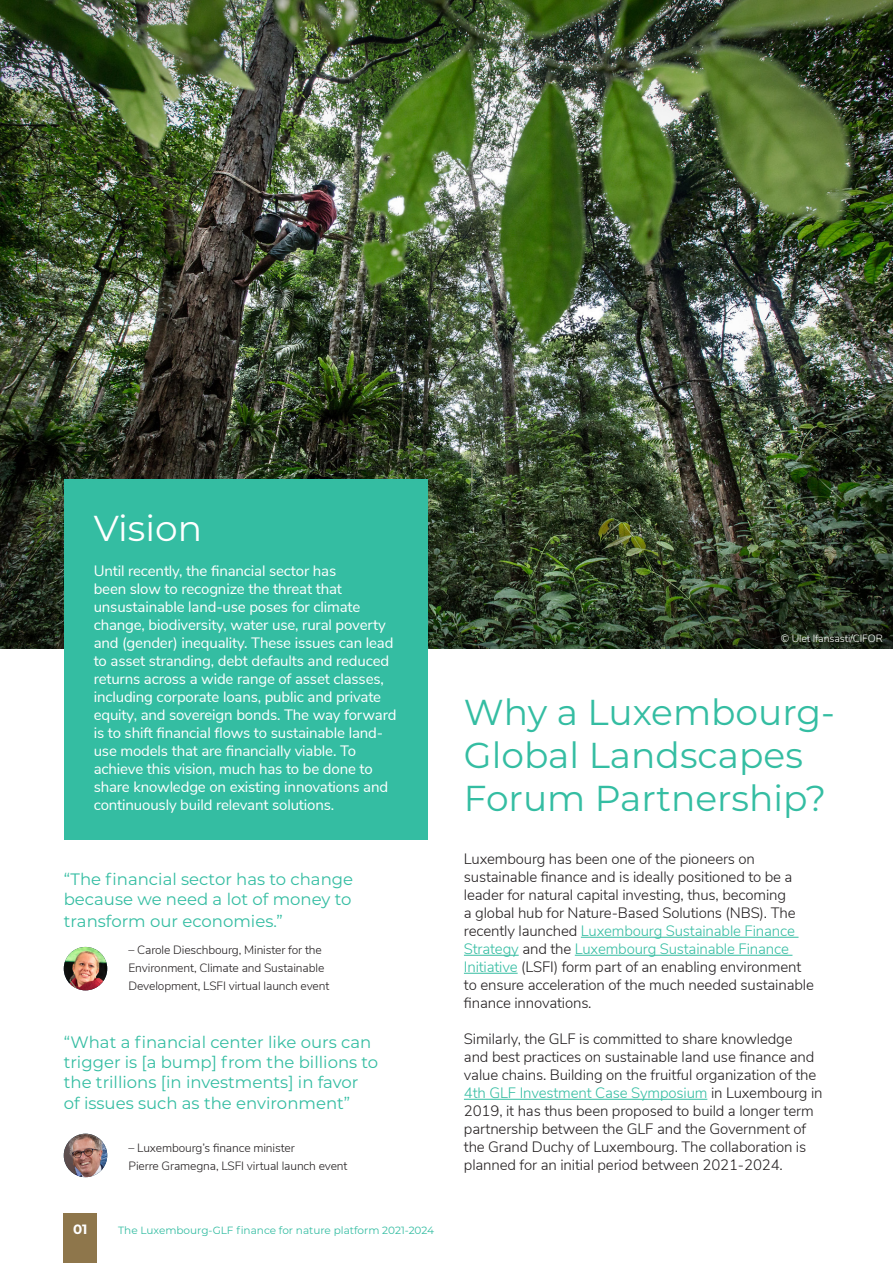
<style>
.page{position:relative;width:893px;height:1263px;background:#fff}
.page>*{position:absolute;margin:0;border:0;box-sizing:border-box;transform-origin:0 0}
.Heading_1{font:36px/43.2px "Montserrat";color:#34bda2}
.Heading_1-2{font:36px "Montserrat";color:#fff}
.t1{font:16.5px/19.8px "Montserrat";color:#34bda2}
.Body_2{font:300 15px/18px "Nunito Sans";letter-spacing:-.01em;color:#231f20}
.Body_2-2{font:15px/18px "Nunito Sans";letter-spacing:-.01em;color:#fff}
.t2{font:700 13.5px "Montserrat";color:#fff}
.Body_2-3{font:300 12px/18px "Nunito Sans";letter-spacing:-.01em;color:#231f20}
.t3{font:10.5px "Montserrat";color:#34bda2}
.Body_2-4{font:300 10.5px "Nunito Sans";letter-spacing:-.01em;color:#fff}
.s1{color:#34bda2}
</style>
<div class="page">
<div style="left:64px;top:1213px;width:33px;height:50px;background:#8e764b"></div>
<img style="left:0;top:0;width:893px;height:648px">
<hr style="left:581px;top:937px;width:217px;height:1px;background:#34bda2">
<hr style="left:464px;top:955px;width:55px;height:1px;background:#34bda2">
<hr style="left:575px;top:955px;width:217px;height:1px;background:#34bda2">
<hr style="left:464px;top:973px;width:54px;height:1px;background:#34bda2">
<hr style="left:464px;top:1099px;width:243px;height:1px;background:#34bda2">
<div style="left:64px;top:479px;width:363px;height:361px;background:#34bda2"></div>
<img style="left:64px;top:947px;width:43px;height:43px;border-radius:22px">
<img style="left:64px;top:1134px;width:43px;height:43px;border-radius:22px">
<p class="Heading_1-2" style="left:94px;top:503px;width:110px">Vision</p>
<p class="Body_2-2" style="left:94px;top:561px;width:304px">Until recently, the financial sector has<br>been slow to recognize the threat that unsustainable land-use poses for climate change, biodiversity, water use, rural poverty and (gender) inequality. These issues can lead to asset stranding, debt defaults and reduced returns across a wide range of asset classes, including corporate loans, public and private equity, and sovereign bonds. The way forward is to shift financial flows to sustainable land&shy;use models that are financially viable. To achieve this vision, much has to be done to share knowledge on existing innovations and continuously build relevant solutions.</p>
<p class="t1" style="left:64px;top:869px;width:291px">“The financial sector has to change because we need a lot of money to</p>
<p class="t1" style="left:64px;top:910px;width:221px">transform our economies.”</p>
<p class="Body_2-3" style="left:128px;top:940px;width:202px">– Carole Dieschbourg, Minister for the<br>Environment, Climate and Sustainable<br>Development, LSFI virtual launch event</p>
<p class="t1" style="left:64px;top:1032px;width:316px">“What a financial center like ours can trigger is [a bump] from the billions to the trillions [in investments] in favor</p>
<p class="t1" style="left:64px;top:1093px;width:288px">of issues such as the environment”</p>
<p class="Body_2-3" style="left:128px;top:1138px;width:221px">– Luxembourg’s finance minister<br>Pierre Gramegna, LSFI virtual launch event</p>
<p class="t2" style="left:73px;top:1219px;width:16px">01</p>
<p class="t3" style="left:118px;top:1223px;width:317px">The Luxembourg-GLF finance for nature platform 2021-2024</p>
<p class="Body_2-4" style="left:781px;top:631px;width:104px">© Ulet Ifansasti/CIFOR</p>
<p class="Heading_1" style="left:464px;top:689px;width:372px">Why a Luxembourg-<br>Global Landscapes<br>Forum Partnership?</p>
<p class="Body_2" style="left:464px;top:849px;width:351px">Luxembourg has been one of the pioneers on sustainable finance and is ideally positioned to be a leader for natural capital investing, thus, becoming<br>a global hub for Nature-Based Solutions (NBS). The recently launched <span class="s1">Luxembourg Sustainable Finance Strategy</span> and the <span class="s1">Luxembourg Sustainable Finance Initiative</span> (LSFI) form part of an enabling environment to ensure acceleration of the much needed sustainable finance innovations.</p>
<p class="Body_2" style="left:464px;top:1029px;width:360px">Similarly, the GLF is committed to share knowledge<br>and best practices on sustainable land use finance and value chains. Building on the fruitful organization of the <span class="s1">4th GLF Investment Case Symposium</span> in Luxembourg in 2019, it has thus been proposed to build a longer term partnership between the GLF and the Government of the Grand Duchy of Luxembourg. The collaboration is planned for an initial period between 2021-2024.</p>
</div>
